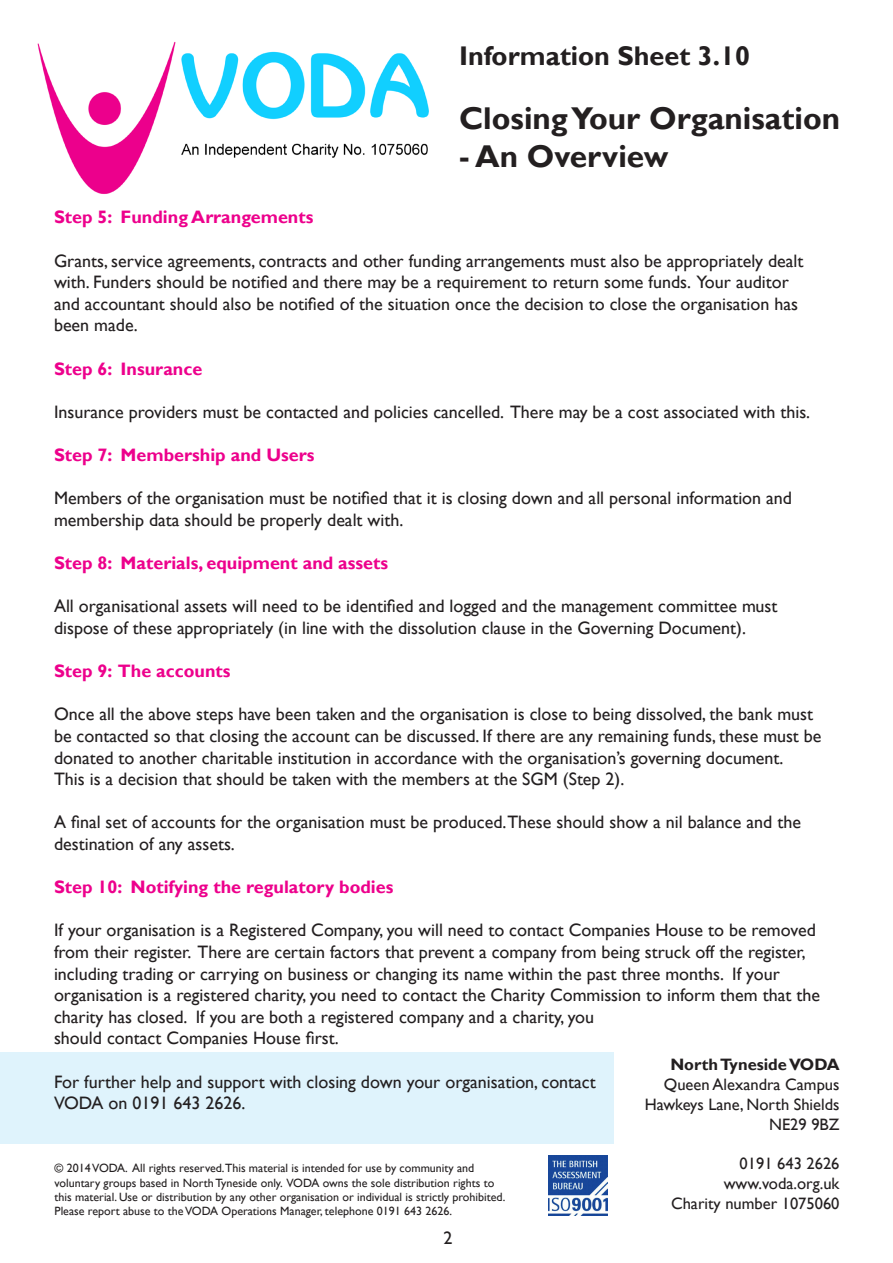
<style>
.page{position:relative;width:893px;height:1263px;background:#fff}
.page>*{position:absolute;margin:0;border:0;box-sizing:border-box;transform-origin:0 0}
.t1{font:700 31.5px "Gill Sans";color:#231f20}
.t2{font:700 27px "Gill Sans";color:#231f20}
.t3{font:18px/21.6px "Gill Sans";color:#231f20}
.t4{font:700 18px "Gill Sans";color:#ed008c}
.t5{font:16.5px "Gill Sans";color:#231f20}
.t6{font:700 16.5px "Gill Sans";color:#231f20}
.t7{font:12px/14.4px "Gill Sans";color:#231f20}
</style>
<div class="page">
<div style="left:0;top:1052px;width:614px;height:91px;background:#dff3fc"></div>
<img style="left:37px;top:41px;width:392px;height:153px">
<img style="left:548px;top:1155px;width:60px;height:60px">
<p class="t2" style="left:459px;top:39px;width:292px">Information Sheet 3.10</p>
<p class="t1" style="left:459px;top:100px;width:382px">Closing Your Organisation</p>
<p class="t1" style="left:459px;top:138px;width:211px">- An Overview</p>
<p class="t4" style="left:54px;top:207px;width:261px">Step 5: Funding Arrangements</p>
<p class="t3" style="left:54px;top:250px;width:751px">Grants, service agreements, contracts and other funding arrangements must also be appropriately dealt with. Funders should be notified and there may be a requirement to return some funds. Your auditor and accountant should also be notified of the situation once the decision to close the organisation has been made.</p>
<p class="t4" style="left:54px;top:358px;width:150px">Step 6: Insurance</p>
<p class="t3" style="left:54px;top:401px;width:758px">Insurance providers must be contacted and policies cancelled. There may be a cost associated with this.</p>
<p class="t4" style="left:54px;top:444px;width:262px">Step 7: Membership and Users</p>
<p class="t3" style="left:54px;top:488px;width:740px">Members of the organisation must be notified that it is closing down and all personal information and membership data should be properly dealt with.</p>
<p class="t4" style="left:54px;top:552px;width:336px">Step 8: Materials, equipment and assets</p>
<p class="t3" style="left:54px;top:596px;width:725px">All organisational assets will need to be identified and logged and the management committee must dispose of these appropriately (in line with the dissolution clause in the Governing Document).</p>
<p class="t4" style="left:54px;top:660px;width:178px">Step 9: The accounts</p>
<p class="t3" style="left:54px;top:704px;width:769px">Once all the above steps have been taken and the organisation is close to being dissolved, the bank must be contacted so that closing the account can be discussed. If there are any remaining funds, these must be donated to another charitable institution in accordance with the organisation’s governing document.<br>This is a decision that should be taken with the members at the SGM (Step 2).</p>
<p class="t3" style="left:54px;top:812px;width:748px">A final set of accounts for the organisation must be produced.These should show a nil balance and the destination of any assets.</p>
<p class="t4" style="left:54px;top:876px;width:341px">Step 10: Notifying the regulatory bodies</p>
<p class="t3" style="left:54px;top:920px;width:767px">If your organisation is a Registered Company, you will need to contact Companies House to be removed from their register. There are certain factors that prevent a company from being struck off the register, including trading or carrying on business or changing its name within the past three months. If your organisation is a registered charity, you need to contact the Charity Commission to inform them that the charity has closed. If you are both a registered company and a charity, you<br>should contact Companies House first.</p>
<p class="t3" style="left:54px;top:1071px;width:543px">For further help and support with closing down your organisation, contact<br>VODA on 0191 643 2626.</p>
<p class="t6" style="left:670px;top:1055px;width:171px">North Tyneside VODA</p>
<p class="t5" style="left:664px;top:1075px;width:177px">Queen Alexandra Campus</p>
<p class="t5" style="left:645px;top:1095px;width:196px">Hawkeys Lane, North Shields</p>
<p class="t5" style="left:769px;top:1114px;width:72px">NE29 9BZ</p>
<p class="t5" style="left:740px;top:1154px;width:101px">0191 643 2626</p>
<p class="t5" style="left:724px;top:1174px;width:117px">www.voda.org.uk</p>
<p class="t5" style="left:671px;top:1194px;width:170px">Charity number 1075060</p>
<p class="t7" style="left:55px;top:1161px;width:452px">© 2014 VODA. All rights reserved.This material is intended for use by community and voluntary groups based in North Tyneside only. VODA owns the sole distribution rights to this material. Use or distribution by any other organisation or individual is strictly prohibited.<br>Please report abuse to the VODA Operations Manager, telephone 0191 643 2626.</p>
<p class="t3" style="left:443px;top:1227px;width:10px">2</p>
</div>
